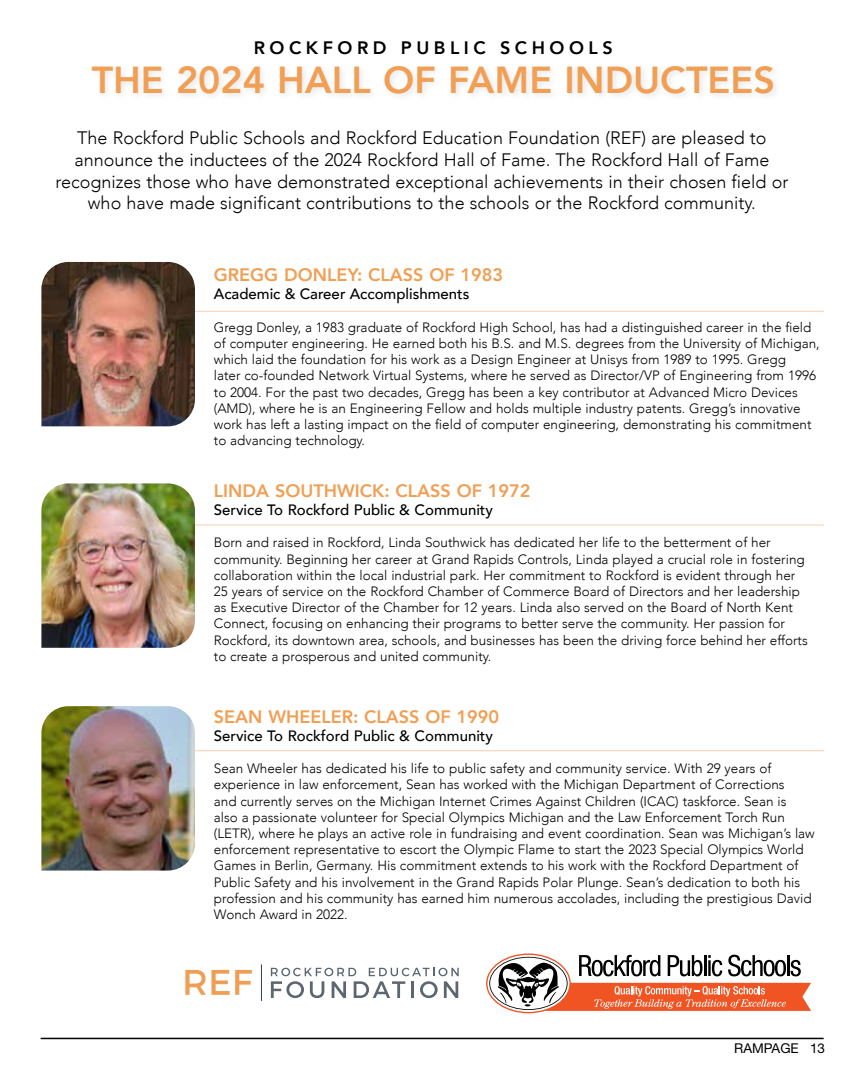
<style>
.page{position:relative;width:864px;height:1080px;background:#fff}
.page>*{position:absolute;margin:0;border:0;box-sizing:border-box;transform-origin:0 0}
.t1{font:800 37.5px "Avenir";color:#f09f54}
.t2{font:300 18px/21.6px "Avenir";color:#000;text-align:center}
.t3{font:800 18px "Avenir";color:#f09f54}
.t4{font:800 18px "Avenir";letter-spacing:.25em;color:#000}
.t5{font:500 15px "Avenir";color:#000}
.t6{font:300 13.5px/16.2px "Avenir";color:#000}
.t7{font:13.5px "Helvetica Neue LT Pro";color:#000}
</style>
<div class="page">
<hr style="left:177px;top:525px;width:647px;height:1px;background:#f8d1ae">
<hr style="left:177px;top:750px;width:647px;height:1px;background:#f8d1ae">
<hr style="left:177px;top:311px;width:647px;height:1px;background:#f8d1ae">
<hr style="left:41px;top:1038px;width:783px;height:1px;background:#000">
<img style="left:41px;top:262px;width:154px;height:164px">
<img style="left:41px;top:483px;width:154px;height:165px">
<img style="left:41px;top:706px;width:154px;height:165px">
<svg style="left:486px;top:954px;width:325px;height:59px"></svg>
<svg style="left:185px;top:970px;width:67px;height:25px"></svg>
<hr style="left:261px;top:964px;width:1px;height:37px;background:#313e48">
<svg style="left:271px;top:968px;width:188px;height:30px"></svg>
<div style="left:88px;top:62px;width:693px;height:40px;background:#fafafa"></div>
<h2 class="t4" style="left:254px;top:34px;width:360px">ROCKFORD PUBLIC SCHOOLS</h2>
<h1 class="t1" style="left:92px;top:51px;width:685px">THE 2024 HALL OF FAME INDUCTEES</h1>
<p class="t2" style="left:56px;top:127px;width:734px">The Rockford Public Schools and Rockford Education Foundation (REF) are pleased to announce the inductees of the 2024 Rockford Hall of Fame. The Rockford Hall of Fame recognizes those who have demonstrated exceptional achievements in their chosen field or who have made significant contributions to the schools or the Rockford community.</p>
<h2 class="t3" style="left:214px;top:261px;width:291px">GREGG DONLEY: CLASS OF 1983</h2>
<p class="t5" style="left:214px;top:281px;width:257px">Academic &amp; Career Accomplishments</p>
<p class="t6" style="left:214px;top:319px;width:607px">Gregg Donley, a 1983 graduate of Rockford High School, has had a distinguished career in the field of computer engineering. He earned both his B.S. and M.S. degrees from the University of Michigan, which laid the foundation for his work as a Design Engineer at Unisys from 1989 to 1995. Gregg<br>later co-founded Network Virtual Systems, where he served as Director/VP of Engineering from 1996 to 2004. For the past two decades, Gregg has been a key contributor at Advanced Micro Devices (AMD), where he is an Engineering Fellow and holds multiple industry patents. Gregg’s innovative work has left a lasting impact on the field of computer engineering, demonstrating his commitment to advancing technology.</p>
<h2 class="t3" style="left:214px;top:477px;width:318px">LINDA SOUTHWICK: CLASS OF 1972</h2>
<p class="t5" style="left:214px;top:497px;width:281px">Service To Rockford Public &amp; Community</p>
<p class="t6" style="left:214px;top:535px;width:596px">Born and raised in Rockford, Linda Southwick has dedicated her life to the betterment of her community. Beginning her career at Grand Rapids Controls, Linda played a crucial role in fostering collaboration within the local industrial park. Her commitment to Rockford is evident through her 25 years of service on the Rockford Chamber of Commerce Board of Directors and her leadership as Executive Director of the Chamber for 12 years. Linda also served on the Board of North Kent Connect, focusing on enhancing their programs to better serve the community. Her passion for Rockford, its downtown area, schools, and businesses has been the driving force behind her efforts to create a prosperous and united community.</p>
<h2 class="t3" style="left:214px;top:703px;width:287px">SEAN WHEELER: CLASS OF 1990</h2>
<p class="t5" style="left:214px;top:723px;width:281px">Service To Rockford Public &amp; Community</p>
<p class="t6" style="left:214px;top:761px;width:602px">Sean Wheeler has dedicated his life to public safety and community service. With 29 years of experience in law enforcement, Sean has worked with the Michigan Department of Corrections<br>and currently serves on the Michigan Internet Crimes Against Children (ICAC) taskforce. Sean is<br>also a passionate volunteer for Special Olympics Michigan and the Law Enforcement Torch Run (LETR), where he plays an active role in fundraising and event coordination. Sean was Michigan’s law enforcement representative to escort the Olympic Flame to start the 2023 Special Olympics World Games in Berlin, Germany. His commitment extends to his work with the Rockford Department of Public Safety and his involvement in the Grand Rapids Polar Plunge. Sean’s dedication to both his profession and his community has earned him numerous accolades, including the prestigious David Wonch Award in 2022.</p>
<p class="t7" style="left:734px;top:1040px;width:93px">RAMPAGE 13</p>
</div>
